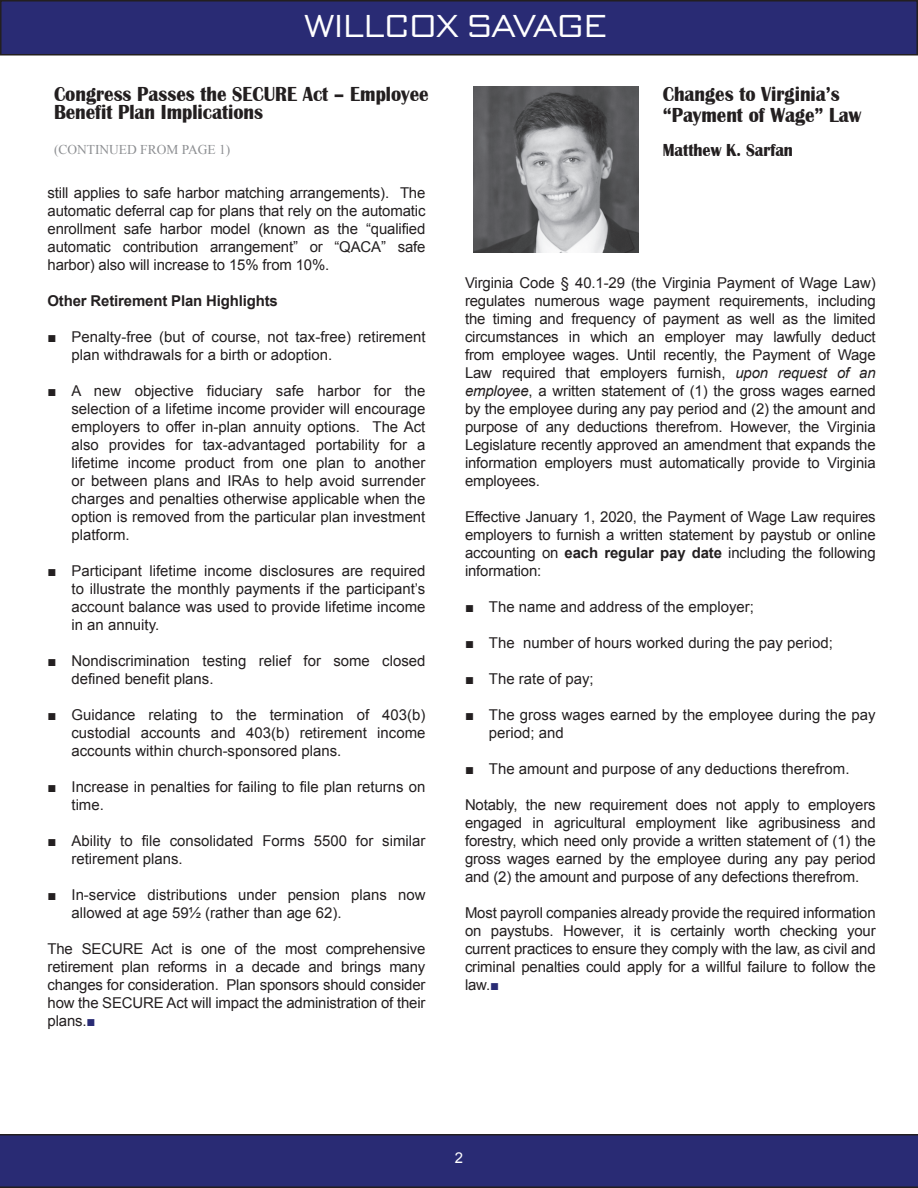
<style>
.page{position:relative;width:918px;height:1188px;background:#fff}
.page>*{position:absolute;margin:0;border:0;box-sizing:border-box;transform-origin:0 0}
.t1{font:300 31.35px "Bank Gothic";color:#fff}
.t2{font:700 20.85px/18px "Britannic";color:#231f20;scale:.9 1}
.t3{font:700 18px "Britannic";color:#231f20;scale:.9 1}
.t4{font:15px/18px "Arial";color:#231f20;text-align:justify}
.t5{font:700 15px "Arial";letter-spacing:-.01em;color:#231f20}
.t6{font:15px "Arial";color:#fff}
.t7{font:13.5px "Times New Roman";color:#8d8f92}
.s1{color:#292b74}
.s2{font-style:italic}
.s3{font-weight:700}
</style>
<div class="page">
<svg style="left:0;top:1134px;width:918px;height:54px"></svg>
<div style="left:1px;top:1px;width:916px;height:54px;background:#292b74"></div>
<div style="left:0;top:0;width:918px;height:56px;border:2px solid #231f20"></div>
<img style="left:473px;top:87px;width:166px;height:166px">
<h1 class="t1" style="left:304px;top:8px;width:304px">WILLCOX SAVAGE</h1>
<h2 class="t2" style="left:54px;top:85px;width:418px">Congress Passes the SECURE Act – Employee<br>Benefit Plan Implications</h2>
<p class="t7" style="left:54px;top:140px;width:178px">(CONTINUED FROM PAGE 1)</p>
<p class="t4" style="left:48px;top:184px;width:379px">still applies to safe harbor matching arrangements). The automatic deferral cap for plans that rely on the automatic enrollment safe harbor model (known as the “qualified automatic contribution arrangement” or “QACA” safe harbor) also will increase to 15% from 10%.</p>
<p class="t5" style="left:48px;top:291px;width:232px">Other Retirement Plan Highlights</p>
<p class="t4" style="left:72px;top:328px;width:355px;text-indent:-24px">■ Penalty-free (but of course, not tax-free) retirement plan withdrawals for a birth or adoption.</p>
<p class="t4" style="left:72px;top:382px;width:355px;text-indent:-24px">■ A new objective fiduciary safe harbor for the selection of a lifetime income provider will encourage employers to offer in-plan annuity options. The Act also provides for tax-advantaged portability for a lifetime income product from one plan to another or between plans and IRAs to help avoid surrender charges and penalties otherwise applicable when the option is removed from the particular plan investment platform.</p>
<p class="t4" style="left:72px;top:562px;width:355px;text-indent:-24px">■ Participant lifetime income disclosures are required to illustrate the monthly payments if the participant’s account balance was used to provide lifetime income in an annuity.</p>
<p class="t4" style="left:72px;top:652px;width:355px;text-indent:-24px">■ Nondiscrimination testing relief for some closed defined benefit plans.</p>
<p class="t4" style="left:72px;top:706px;width:355px;text-indent:-24px">■ Guidance relating to the termination of 403(b) custodial accounts and 403(b) retirement income accounts within church-sponsored plans.</p>
<p class="t4" style="left:72px;top:778px;width:355px;text-indent:-24px">■ Increase in penalties for failing to file plan returns on time.</p>
<p class="t4" style="left:72px;top:832px;width:355px;text-indent:-24px">■ Ability to file consolidated Forms 5500 for similar retirement plans.</p>
<p class="t4" style="left:72px;top:886px;width:355px;text-indent:-24px">■ In-service distributions under pension plans now allowed at age 59½ (rather than age 62).</p>
<p class="t4" style="left:48px;top:940px;width:379px">The SECURE Act is one of the most comprehensive retirement plan reforms in a decade and brings many changes for consideration. Plan sponsors should consider how the SECURE Act will impact the administration of their plans.<span class="s1">■</span></p>
<h2 class="t2" style="left:663px;top:84px;width:222px;line-height:20.9px">Changes to Virginia’s “Payment of Wage” Law</h2>
<p class="t3" style="left:663px;top:140px;width:146px">Matthew K. Sarfan</p>
<p class="t4" style="left:465px;top:274px;width:412px">Virginia Code § 40.1-29 (the Virginia Payment of Wage Law) regulates numerous wage payment requirements, including the timing and frequency of payment as well as the limited circumstances in which an employer may lawfully deduct from employee wages. Until recently, the Payment of Wage Law required that employers furnish, <span class="s2">upon request of an employee</span>, a written statement of (1) the gross wages earned by the employee during any pay period and (2) the amount and purpose of any deductions therefrom. However, the Virginia Legislature recently approved an amendment that expands the information employers must automatically provide to Virginia employees.</p>
<p class="t4" style="left:465px;top:508px;width:412px">Effective January 1, 2020, the Payment of Wage Law requires employers to furnish a written statement by paystub or online accounting on <span class="s3">each regular pay date</span> including the following information:</p>
<p class="t4" style="left:465px;top:598px;width:290px">■ The name and address of the employer;</p>
<p class="t4" style="left:465px;top:634px;width:369px">■ The number of hours worked during the pay period;</p>
<p class="t4" style="left:465px;top:670px;width:130px">■ The rate of pay;</p>
<p class="t4" style="left:489px;top:706px;width:388px;text-indent:-24px">■ The gross wages earned by the employee during the pay period; and</p>
<p class="t4" style="left:465px;top:760px;width:386px">■ The amount and purpose of any deductions therefrom.</p>
<p class="t4" style="left:465px;top:796px;width:412px">Notably, the new requirement does not apply to employers engaged in agricultural employment like agribusiness and forestry, which need only provide a written statement of (1) the gross wages earned by the employee during any pay period and (2) the amount and purpose of any defections therefrom.</p>
<p class="t4" style="left:465px;top:904px;width:412px">Most payroll companies already provide the required information on paystubs. However, it is certainly worth checking your current practices to ensure they comply with the law, as civil and criminal penalties could apply for a willful failure to follow the law.<span class="s1">■</span></p>
<p class="t6" style="left:455px;top:1148px;width:10px">2</p>
</div>
